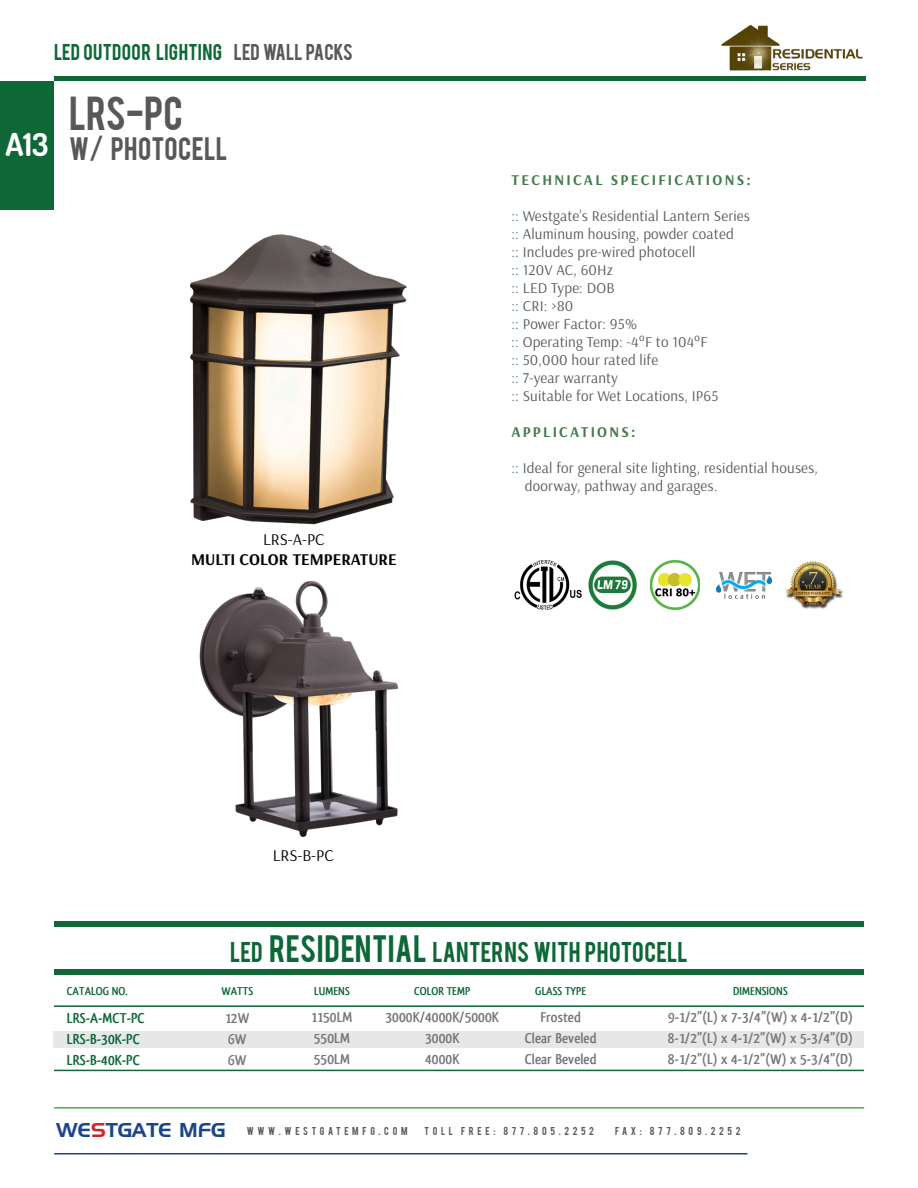
<style>
.page{position:relative;width:918px;height:1188px;background:#fff}
.page>*{position:absolute;margin:0;border:0;box-sizing:border-box;transform-origin:0 0}
.t1{font:37.5px "Bebas";color:#57585a}
.t2{font:700 31.5px "Dosis";color:#fff}
.t3{font:25.5px "Bebas";letter-spacing:.01em;color:#57585a}
.t4{font:22.5px "Bebas";letter-spacing:.015em;color:#0d6736}
.t5{font:18px "Bebas";letter-spacing:.015em;color:#0d6736}
.t6{font:700 16.5px "Arsenal";color:#040503}
.t7{font:16.5px "Arsenal";color:#040503}
.t8{font:15px/18px "Arsenal";letter-spacing:.01em;color:#57585a}
.t9{font:700 15px/21px "Qlassik";color:#76787b}
.t10{font:700 15px "Arsenal";letter-spacing:.15em;color:#447b4d}
.t11{font:700 15px/21px "Qlassik";color:#0d6736}
.t12{font:700 12px "Qlassik";color:#0d6736}
.t13{font:9px "Bebas";letter-spacing:.4em;color:#57585a}
.s1{color:#57585a}
.s2{color:#447b4d}
.s3{font-size:30px}
.s4{font-family:"Handel Gothic";font-size:19.5px;color:#1b458a}
.s5{font-family:"Handel Gothic";font-size:19.5px;color:#d1232a}
</style>
<div class="page">
<div style="left:54px;top:1031px;width:810px;height:17px;background:#e6e7e9"></div>
<hr style="left:54px;top:77px;width:812px;height:4px;background:#0d6736">
<hr style="left:54px;top:1005px;width:810px;height:2px;background:#0d6736">
<hr style="left:54px;top:1070px;width:810px;height:1px;background:#0d6736">
<hr style="left:54px;top:970px;width:810px;height:4px;background:#0f6836">
<div style="left:54px;top:921px;width:810px;height:5px;background:#0f6836"></div>
<hr style="left:54px;top:1107px;width:810px;height:2px;background:#40ae49">
<hr style="left:54px;top:1153px;width:694px;height:2px;background:#1b458a">
<img style="left:200px;top:581px;width:198px;height:256px">
<img style="left:191px;top:234px;width:216px;height:291px">
<img style="left:588px;top:560px;width:49px;height:49px">
<img style="left:651px;top:560px;width:49px;height:49px">
<img style="left:785px;top:561px;width:58px;height:48px">
<img style="left:514px;top:560px;width:68px;height:50px">
<img style="left:722px;top:24px;width:141px;height:47px">
<div style="left:0;top:81px;width:54px;height:128px;background:#0d6736"></div>
<img style="left:716px;top:572px;width:56px;height:27px">
<p class="t5" style="left:54px;top:39px;width:300px">LED OUTDOOR LIGHTING <span class="s1">LED WALL PACKS</span></p>
<h1 class="t1" style="left:69px;top:86px;width:115px">LRS-PC</h1>
<h3 class="t3" style="left:69px;top:130px;width:160px">W/ PHOTOCELL</h3>
<h2 class="t2" style="left:5px;top:124px;width:45px">A13</h2>
<p class="t7" style="left:263px;top:530px;width:63px">LRS-A-PC</p>
<p class="t6" style="left:191px;top:550px;width:207px">MULTI COLOR TEMPERATURE</p>
<p class="t7" style="left:273px;top:846px;width:63px">LRS-B-PC</p>
<p class="t10" style="left:511px;top:171px;width:241px">TECHNICAL SPECIFICATIONS:</p>
<p class="t8" style="left:511px;top:208px;width:240px"><span class="s2">::</span> Westgate’s Residential Lantern Series <span class="s2">::</span> Aluminum housing, powder coated<br><span class="s2">::</span> Includes pre-wired photocell<br><span class="s2">::</span> 120V AC, 60Hz<br><span class="s2">::</span> LED Type: DOB<br><span class="s2">::</span> CRI: &gt;80<br><span class="s2">::</span> Power Factor: 95%<br><span class="s2">::</span> Operating Temp: -4°F to 104°F<br><span class="s2">::</span> 50,000 hour rated life<br><span class="s2">::</span> 7-year warranty<br><span class="s2">::</span> Suitable for Wet Locations, IP65</p>
<p class="t10" style="left:511px;top:423px;width:126px">APPLICATIONS:</p>
<p class="t8" style="left:525px;top:460px;width:295px;text-indent:-14px"><span class="s2">::</span> Ideal for general site lighting, residential houses, doorway, pathway and garages.</p>
<h3 class="t4" style="left:230px;top:935px;width:459px">LED <span class="s3">RESIDENTIAL</span> LANTERNS WITH PHOTOCELL</h3>
<p class="t12" style="left:67px;top:984px;width:62px">CATALOG NO.</p>
<p class="t12" style="left:221px;top:984px;width:33px">WATTS</p>
<p class="t12" style="left:314px;top:984px;width:37px">LUMENS</p>
<p class="t12" style="left:414px;top:984px;width:58px">COLOR TEMP</p>
<p class="t12" style="left:535px;top:984px;width:52px">GLASS TYPE</p>
<p class="t12" style="left:733px;top:984px;width:56px">DIMENSIONS</p>
<p class="t9" style="left:225px;top:1007px;width:26px">12W<br>6W<br>6W</p>
<p class="t9" style="left:311px;top:1007px;width:43px">1150LM<br>550LM<br>550LM</p>
<p class="t9" style="left:386px;top:1007px;width:115px;text-align:center">3000K/4000K/5000K<br>3000K<br>4000K</p>
<p class="t9" style="left:525px;top:1007px;width:73px;text-align:center">Frosted<br>Clear Beveled<br>Clear Beveled</p>
<p class="t9" style="left:668px;top:1007px;width:187px;text-align:justify">9-1/2”(L) x 7-3/4”(W) x 4-1/2”(D)<br>8-1/2”(L) x 4-1/2”(W) x 5-3/4”(D)<br>8-1/2”(L) x 4-1/2”(W) x 5-3/4”(D)</p>
<p class="t11" style="left:67px;top:1007px;width:79px">LRS-A-MCT-PC<br>LRS-B-30K-PC<br>LRS-B-40K-PC</p>
<p class="t13" style="left:56px;top:1124px;width:353px"><span class="s4">WE</span><span class="s5">S</span><span class="s4">TGATE MFG</span> WWW.WESTGATEMFG.COM</p>
<p class="t13" style="left:424px;top:1124px;width:171px">TOLL FREE: 877.805.2252</p>
<p class="t13" style="left:615px;top:1124px;width:127px">FAX: 877.809.2252</p>
</div>
